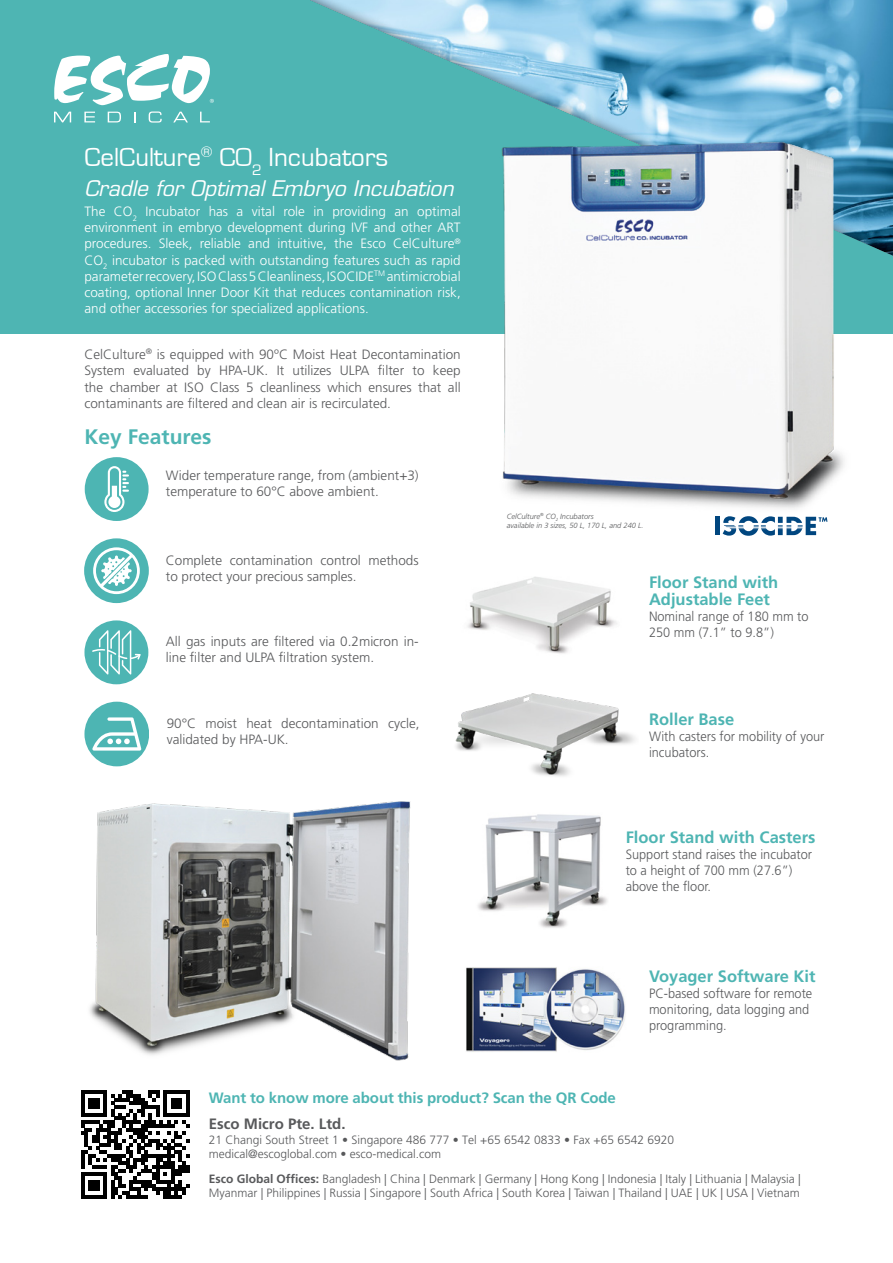
<style>
.page{position:relative;width:893px;height:1263px;background:#fff}
.page>*{position:absolute;margin:0;border:0;box-sizing:border-box;transform-origin:0 0}
.t1{font:27px "Eurostile";color:#fff}
.t2{font:italic 21px "Eurostile";color:#fff}
.t3{font:700 21px "Frutiger LT Std";color:#4eb5b3}
.t4{font:700 16.5px/16.6px "Frutiger LT Std";color:#4eb5b3}
.t5{font:700 15px "Frutiger LT Std";letter-spacing:-.005em;color:#4eb5b3}
.t6{font:700 15px "Frutiger LT Std";color:#58595b}
.t7{font:300 13.5px/16.2px "Frutiger LT Std";color:#58595b}
.t8{font:300 13.5px/16.2px "Frutiger LT Std";color:#fff;text-align:justify}
.t9{font:300 13.5px/16.2px "Frutiger LT Std";color:#58595b;scale:.95 1}
.t10{font:300 12px/14.4px "Frutiger LT Std";color:#58595b}
.t11{font:italic 300 7.5px/9px "Frutiger LT Std";color:#58595b}
.s1{font-weight:700}
</style>
<div class="page">
<div style="left:0;top:0;width:893px;height:333px;background:#4eb5b3"></div>
<div style="left:156px;top:0;width:737px;height:283px;background:#000;opacity:.6"></div>
<img style="left:484px;top:128px;width:384px;height:394px">
<svg style="left:54px;top:54px;width:160px;height:51px"></svg>
<svg style="left:54px;top:112px;width:17px;height:10px"></svg>
<svg style="left:84px;top:112px;width:11px;height:10px"></svg>
<svg style="left:108px;top:112px;width:13px;height:10px"></svg>
<svg style="left:134px;top:112px;width:2px;height:10px"></svg>
<svg style="left:149px;top:112px;width:13px;height:11px"></svg>
<svg style="left:173px;top:112px;width:15px;height:10px"></svg>
<svg style="left:200px;top:112px;width:10px;height:10px"></svg>
<svg style="left:81px;top:1090px;width:108px;height:109px"></svg>
<div style="left:715px;top:517px;width:5px;height:18px;background:#00467f"></div>
<svg style="left:723px;top:516px;width:104px;height:20px"></svg>
<img style="left:467px;top:577px;width:150px;height:77px">
<img style="left:466px;top:967px;width:160px;height:85px">
<img style="left:455px;top:693px;width:180px;height:84px">
<img style="left:478px;top:814px;width:129px;height:114px">
<img style="left:89px;top:801px;width:322px;height:260px">
<div style="left:85px;top:457px;width:64px;height:64px;background:#4db5b3;border-radius:50%"></div>
<svg style="left:104px;top:466px;width:25px;height:46px"></svg>
<div style="left:84px;top:538px;width:65px;height:65px;background:#4db5b3;border-radius:50%"></div>
<svg style="left:93px;top:547px;width:47px;height:47px"></svg>
<div style="left:84px;top:620px;width:64px;height:64px;background:#4db5b3;border-radius:50%"></div>
<svg style="left:92px;top:630px;width:49px;height:44px"></svg>
<div style="left:84px;top:702px;width:65px;height:64px;background:#4db5b3;border-radius:50%"></div>
<svg style="left:92px;top:717px;width:49px;height:34px"></svg>
<h1 class="t1" style="left:84px;top:142px;width:305px">CelCulture<sup>®</sup> CO<sub>2</sub> Incubators</h1>
<p class="t8" style="left:84px;top:203px;width:378px">The CO<sub>2</sub> Incubator has a vital role in providing an optimal environment in embryo development during IVF and other ART procedures. Sleek, reliable and intuitive, the Esco CelCulture<sup>® </sup>CO<sub>2</sub> incubator is packed with outstanding features such as rapid parameter recovery, ISO Class 5 Cleanliness, ISOCIDE<sup>TM</sup> antimicrobial coating, optional Inner Door Kit that reduces contamination risk, and other accessories for specialized applications.</p>
<h2 class="t2" style="left:84px;top:175px;width:371px">Cradle for Optimal Embryo Incubation</h2>
<p class="t7" style="left:84px;top:346px;width:378px;text-align:justify">CelCulture<sup>®</sup> is equipped with 90ºC Moist Heat Decontamination System evaluated by HPA-UK. It utilizes ULPA filter to keep the chamber at ISO Class 5 cleanliness which ensures that all contaminants are filtered and clean air is recirculated.</p>
<h2 class="t3" style="left:84px;top:425px;width:128px">Key Features</h2>
<p class="t7" style="left:166px;top:468px;width:254px">Wider temperature range, from (ambient+3) temperature to 60°C above ambient.</p>
<p class="t7" style="left:166px;top:552px;width:254px">Complete contamination control methods to protect your precious samples.</p>
<p class="t7" style="left:166px;top:634px;width:254px">All gas inputs are filtered via 0.2micron in&shy;line filter and ULPA filtration system.</p>
<p class="t7" style="left:167px;top:715px;width:254px">90°C moist heat decontamination cycle, validated by HPA-UK.</p>
<p class="t11" style="left:507px;top:512px;width:138px">CelCulture<sup>®</sup> CO<sub>2</sub> Incubators<br>available in 3 sizes, 50 L, 170 L, and 240 L.</p>
<p class="t4" style="left:649px;top:574px;width:131px">Floor Stand with<br>Adjustable Feet</p>
<p class="t9" style="left:649px;top:608px;width:169px">Nominal range of 180 mm to<br>250 mm (7.1” to 9.8”)</p>
<p class="t4" style="left:649px;top:711px;width:87px">Roller Base</p>
<p class="t9" style="left:649px;top:729px;width:186px">With casters for mobility of your incubators.</p>
<p class="t4" style="left:626px;top:829px;width:191px">Floor Stand with Casters</p>
<p class="t9" style="left:626px;top:846px;width:198px">Support stand raises the incubator to a height of 700 mm (27.6”) above the floor.</p>
<p class="t4" style="left:649px;top:968px;width:168px">Voyager Software Kit</p>
<p class="t9" style="left:649px;top:985px;width:173px">PC-based software for remote monitoring, data logging and programming.</p>
<p class="t5" style="left:209px;top:1088px;width:409px">Want to know more about this product? Scan the QR Code</p>
<p class="t6" style="left:209px;top:1115px;width:138px">Esco Micro Pte. Ltd.</p>
<p class="t10" style="left:209px;top:1133px;width:467px">21 Changi South Street 1 • Singapore 486 777 • Tel +65 6542 0833 • Fax +65 6542 6920 medical@escoglobal.com • esco-medical.com</p>
<p class="t10" style="left:209px;top:1171px;width:593px"><span class="s1">Esco Global Offices:</span> Bangladesh | China | Denmark | Germany | Hong Kong | Indonesia | Italy | Lithuania | Malaysia |<br>Myanmar | Philippines | Russia | Singapore | South Africa | South Korea | Taiwan | Thailand | UAE | UK | USA | Vietnam</p>
</div>
